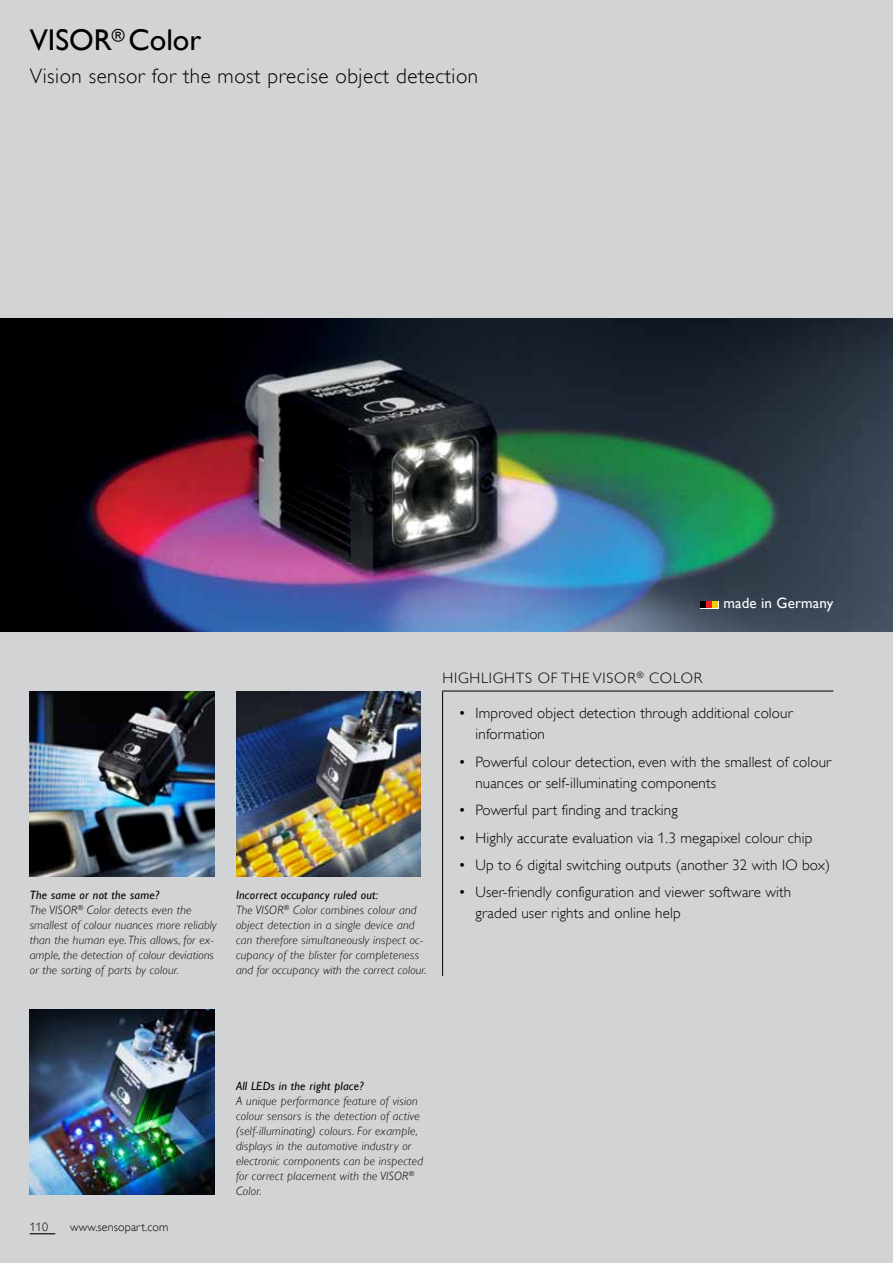
<style>
.page{position:relative;width:893px;height:1263px;background:#d1d3d4}
.page>*{position:absolute;margin:0;border:0;box-sizing:border-box;transform-origin:0 0}
.t1{font:30px "Gill Alt One";color:#000}
.t2{font:300 21px "Gill Alt One";letter-spacing:.025em;color:#000}
.t3{font:300 15px/21px "Gill Alt One";letter-spacing:.01em;color:#000}
.t4{font:300 15px "Gill Alt One";letter-spacing:.05em;color:#000}
.t5{font:15px "Gill Alt One";letter-spacing:.01em;color:#fff}
.t6{font:italic 300 12px/15px "Gill Alt One";letter-spacing:.02em;color:#000}
.t7{font:italic 12px "Gill Alt One";letter-spacing:.02em;color:#000}
.t8{font:300 12px "Gill Alt One";letter-spacing:.01em;color:#000}
.s1{font-weight:400}
</style>
<div class="page">
<svg style="left:30px;top:1233px;width:25px;height:1px"></svg>
<hr style="left:442px;top:691px;width:1px;height:285px;background:#000">
<hr style="left:442px;top:691px;width:391px;height:1px;background:#000">
<img style="left:0;top:319px;width:893px;height:312px">
<img style="left:30px;top:691px;width:185px;height:185px">
<img style="left:236px;top:691px;width:185px;height:185px">
<img style="left:30px;top:1010px;width:185px;height:185px">
<svg style="left:712px;top:601px;width:7px;height:7px"></svg>
<div style="left:700px;top:601px;width:6px;height:7px;background:#000"></div>
<div style="left:706px;top:601px;width:6px;height:7px;background:#ed1d24"></div>
<svg style="left:712px;top:602px;width:6px;height:6px"></svg>
<h1 class="t1" style="left:30px;top:23px;width:173px">VISOR<sup>®</sup> Color</h1>
<h2 class="t2" style="left:30px;top:64px;width:450px">Vision sensor for the most precise object detection</h2>
<p class="t5" style="left:723px;top:594px;width:111px">made in Germany</p>
<p class="t6" style="left:30px;top:888px;width:188px"><span class="s1">The same or not the same?<br></span>The VISOR<sup>®</sup> Color detects even the smallest of colour nuances more reliably than the human eye.This allows, for ex&shy;ample, the detection of colour deviations or the sorting of parts by colour.</p>
<p class="t6" style="left:236px;top:888px;width:192px"><span class="s1">Incorrect occupancy ruled out:<br></span>The VISOR<sup>®</sup> Color combines colour and object detection in a single device and can therefore simultaneously inspect oc&shy;cupancy of the blister for completeness and for occupancy with the correct colour.</p>
<p class="t4" style="left:443px;top:669px;width:261px">HIGHLIGHTS OF THE VISOR<sup>®</sup> COLOR</p>
<p class="t3" style="left:476px;top:703px;width:319px;text-indent:-17px">• Improved object detection through additional colour information</p>
<p class="t3" style="left:476px;top:751px;width:357px;text-indent:-17px">• Powerful colour detection, even with the smallest of colour nuances or self-illuminating components</p>
<p class="t3" style="left:459px;top:799px;width:221px">• Powerful part finding and tracking</p>
<p class="t3" style="left:459px;top:827px;width:355px">• Highly accurate evaluation via 1.3 megapixel colour chip</p>
<p class="t3" style="left:459px;top:854px;width:373px">• Up to 6 digital switching outputs (another 32 with IO box)</p>
<p class="t3" style="left:476px;top:882px;width:317px;text-indent:-17px">• User-friendly configuration and viewer software with graded user rights and online help</p>
<p class="t8" style="left:30px;top:1220px;width:20px">110</p>
<p class="t8" style="left:70px;top:1220px;width:100px">www.sensopart.com</p>
<p class="t7" style="left:236px;top:1079px;width:129px">All LEDs in the right place?</p>
<p class="t6" style="left:236px;top:1093px;width:189px">A unique performance feature of vision colour sensors is the detection of active (self-illuminating) colours. For example, displays in the automotive industry or electronic components can be inspected for correct placement with the VISOR<sup>® </sup>Color.</p>
</div>
